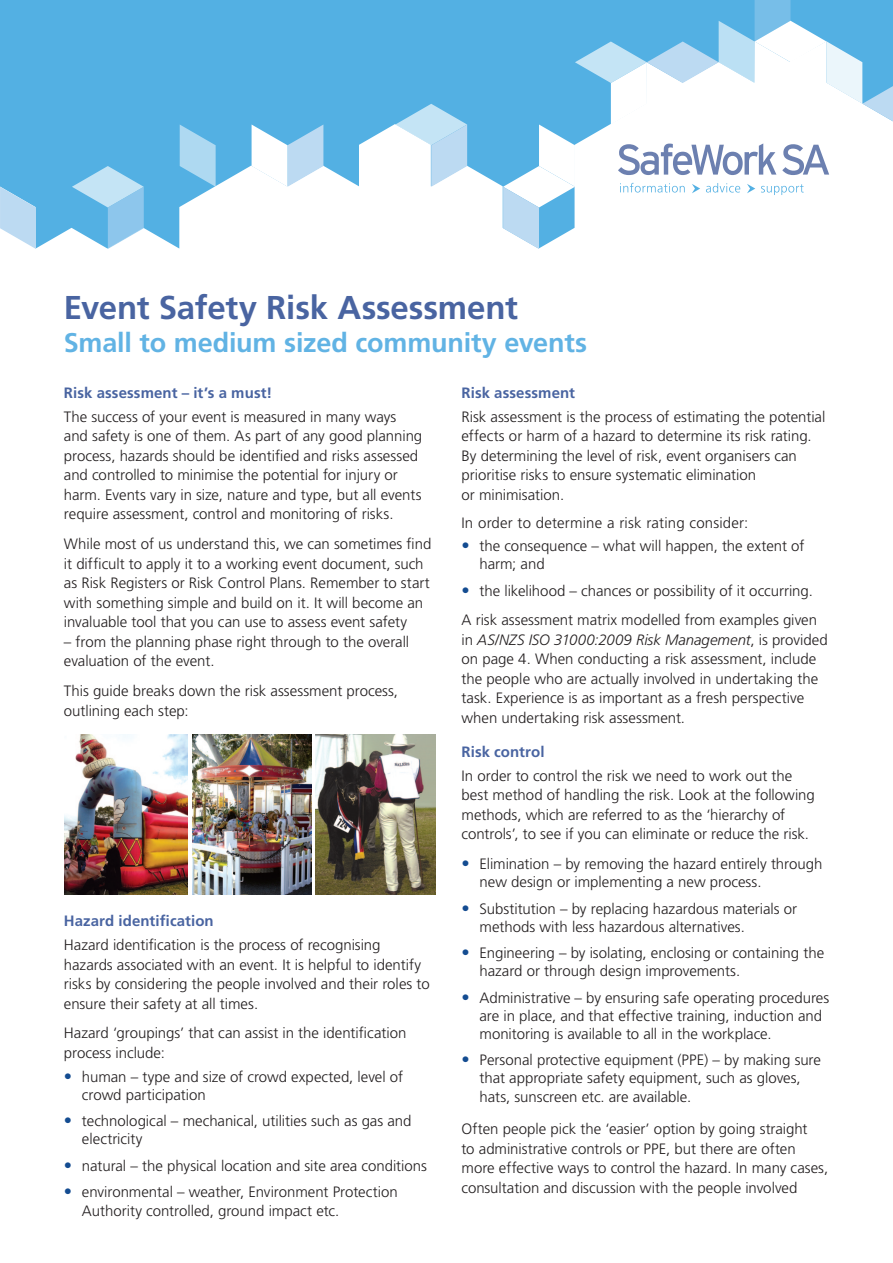
<style>
.page{position:relative;width:893px;height:1263px;background:#fff}
.page>*{position:absolute;margin:0;border:0;box-sizing:border-box;transform-origin:0 0}
.t1{font:700 33px "Frutiger LT Std";letter-spacing:-.005em;color:#4964a1}
.t2{font:700 27px "Frutiger LT Std";letter-spacing:-.005em;color:#61b3e4}
.t3{font:300 15px/19.5px "Frutiger LT Std";color:#231f20}
.t4{font:700 15px "Frutiger LT Std";letter-spacing:.005em;color:#4964a1}
.s1{font-weight:700;font-size:16.5px;color:#144c91}
.s2{font-style:italic}
</style>
<div class="page">
<svg style="left:0;top:0;width:503px;height:249px;fill:#53b0e3"></svg>
<svg style="left:0;top:187px;width:36px;height:62px"></svg>
<svg style="left:395px;top:104px;width:72px;height:83px"></svg>
<svg style="left:252px;top:125px;width:71px;height:62px"></svg>
<svg style="left:180px;top:125px;width:36px;height:62px;background:#8fcbec"></svg>
<svg style="left:72px;top:166px;width:72px;height:83px;background:#93cced"></svg>
<svg style="left:503px;top:0;width:390px;height:249px"></svg>
<img style="left:65px;top:734px;width:123px;height:160px">
<img style="left:192px;top:734px;width:120px;height:160px">
<img style="left:315px;top:734px;width:120px;height:160px">
<h1 class="t1" style="left:64px;top:288px;width:456px">Event Safety Risk Assessment</h1>
<h2 class="t2" style="left:64px;top:326px;width:525px">Small to medium sized community events</h2>
<p class="t4" style="left:64px;top:384px;width:210px">Risk assessment – it’s a must!</p>
<p class="t3" style="left:64px;top:407px;width:360px">The success of your event is measured in many ways and safety is one of them. As part of any good planning process, hazards should be identified and risks assessed and controlled to minimise the potential for injury or harm. Events vary in size, nature and type, but all events require assessment, control and monitoring of risks.</p>
<p class="t3" style="left:64px;top:534px;width:369px">While most of us understand this, we can sometimes find it difficult to apply it to a working event document, such as Risk Registers or Risk Control Plans. Remember to start with something simple and build on it. It will become an invaluable tool that you can use to assess event safety</p>
<p class="t3" style="left:64px;top:632px;width:347px">– from the planning phase right through to the overall evaluation of the event.</p>
<p class="t3" style="left:64px;top:681px;width:336px">This guide breaks down the risk assessment process, outlining each step:</p>
<p class="t4" style="left:64px;top:912px;width:151px">Hazard identification</p>
<p class="t3" style="left:64px;top:935px;width:367px">Hazard identification is the process of recognising hazards associated with an event. It is helpful to identify risks by considering the people involved and their roles to ensure their safety at all times.</p>
<p class="t3" style="left:64px;top:1023px;width:344px">Hazard ‘groupings’ that can assist in the identification process include:</p>
<p class="t3" style="left:82px;top:1068px;width:323px;line-height:18px;text-indent:-18px"><span class="s1">•</span> human – type and size of crowd expected, level of crowd participation</p>
<p class="t3" style="left:82px;top:1112px;width:331px;line-height:18px;text-indent:-18px"><span class="s1">•</span> technological – mechanical, utilities such as gas and electricity</p>
<p class="t3" style="left:64px;top:1156px;width:365px"><span class="s1">•</span> natural – the physical location and site area conditions</p>
<p class="t3" style="left:82px;top:1183px;width:317px;line-height:18.8px;text-indent:-18px"><span class="s1">•</span> environmental – weather, Environment Protection<br>Authority controlled, ground impact etc.</p>
<p class="t4" style="left:461px;top:384px;width:115px">Risk assessment</p>
<p class="t3" style="left:461px;top:407px;width:365px">Risk assessment is the process of estimating the potential effects or harm of a hazard to determine its risk rating.<br>By determining the level of risk, event organisers can prioritise risks to ensure systematic elimination<br>or minimisation.</p>
<p class="t3" style="left:461px;top:513px;width:288px">In order to determine a risk rating consider:</p>
<p class="t3" style="left:479px;top:536px;width:326px;line-height:18px;text-indent:-18px"><span class="s1">•</span> the consequence – what will happen, the extent of harm; and</p>
<p class="t3" style="left:461px;top:576px;width:357px;line-height:29.5px"><span class="s1">•</span> the likelihood – chances or possibility of it occurring.<br>A risk assessment matrix modelled from examples given</p>
<p class="t3" style="left:461px;top:630px;width:368px">in <span class="s2">AS/NZS ISO 31000:2009 Risk Management</span>, is provided on page 4. When conducting a risk assessment, include the people who are actually involved in undertaking the task. Experience is as important as a fresh perspective when undertaking risk assessment.</p>
<p class="t4" style="left:461px;top:743px;width:85px">Risk control</p>
<p class="t3" style="left:461px;top:766px;width:355px">In order to control the risk we need to work out the best method of handling the risk. Look at the following methods, which are referred to as the ‘hierarchy of controls’, to see if you can eliminate or reduce the risk.</p>
<p class="t3" style="left:479px;top:855px;width:344px;line-height:18px;text-indent:-18px"><span class="s1">•</span> Elimination – by removing the hazard entirely through new design or implementing a new process.</p>
<p class="t3" style="left:479px;top:899px;width:319px;line-height:18px;text-indent:-18px"><span class="s1">•</span> Substitution – by replacing hazardous materials or methods with less hazardous alternatives.</p>
<p class="t3" style="left:479px;top:944px;width:346px;line-height:18px;text-indent:-18px"><span class="s1">•</span> Engineering – by isolating, enclosing or containing the hazard or through design improvements.</p>
<p class="t3" style="left:479px;top:989px;width:351px;line-height:18px;text-indent:-18px"><span class="s1">•</span> Administrative – by ensuring safe operating procedures are in place, and that effective training, induction and monitoring is available to all in the workplace.</p>
<p class="t3" style="left:479px;top:1051px;width:343px;line-height:18.3px;text-indent:-18px"><span class="s1">•</span> Personal protective equipment (PPE) – by making sure that appropriate safety equipment, such as gloves, hats, sunscreen etc. are available.</p>
<p class="t3" style="left:461px;top:1120px;width:368px">Often people pick the ‘easier’ option by going straight<br>to administrative controls or PPE, but there are often more effective ways to control the hazard. In many cases, consultation and discussion with the people involved</p>
</div>
